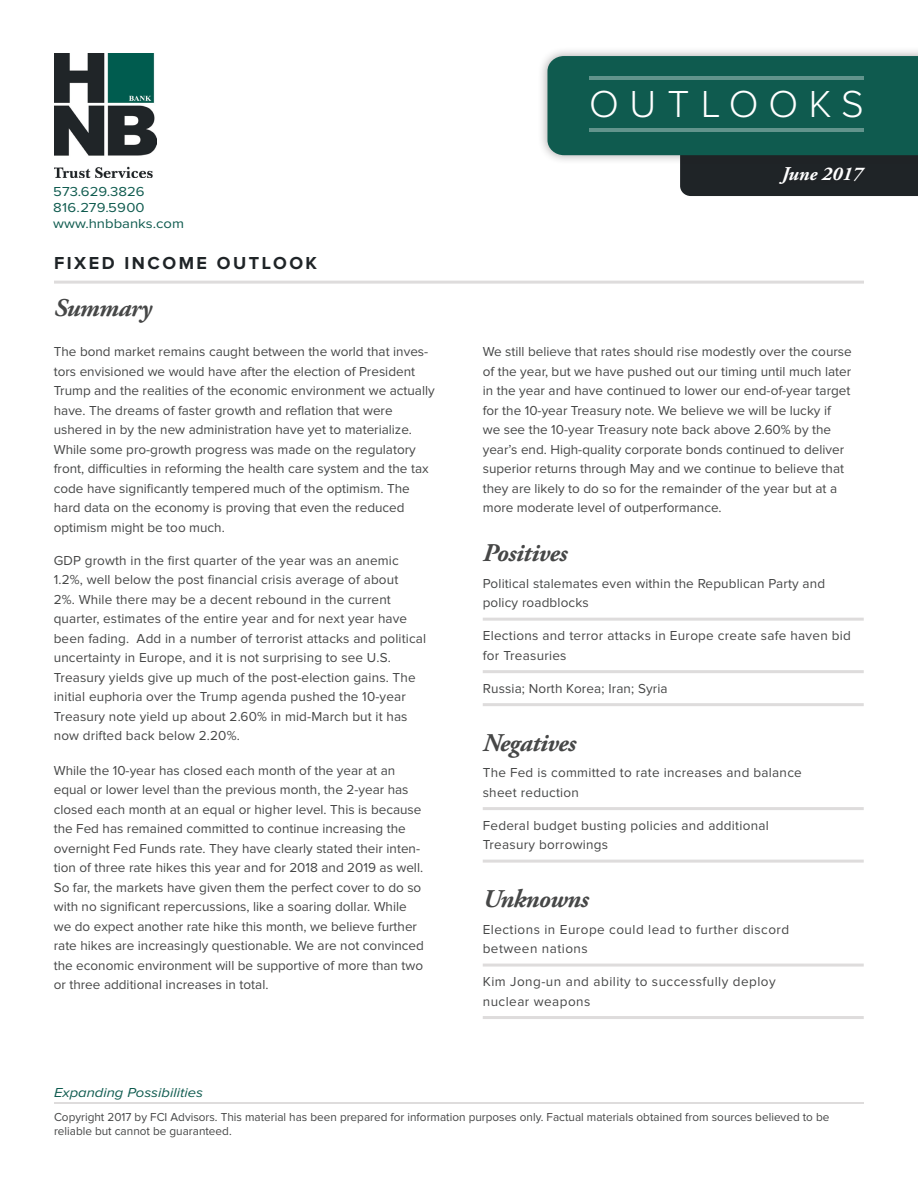
<style>
.page{position:relative;width:918px;height:1188px;background:#fff}
.page>*{position:absolute;margin:0;border:0;box-sizing:border-box;transform-origin:0 0}
.t1{font:300 39px "Proxima Nova";letter-spacing:.27em;color:#fff}
.bullets-square{font:italic 700 25.5px "Adobe Garamond Pro";letter-spacing:-.02em;color:#464747}
.palatino-main{font:italic 700 25.5px "Adobe Garamond Pro";letter-spacing:-.02em;color:#464747}
.t2{font:italic 700 19.5px "Adobe Garamond Pro";color:#fff}
.t3{font:700 18px "Proxima Nova";letter-spacing:.14em;color:#1f2427}
.palatino-main-2{font:13.5px/19.5px "Proxima Nova";color:#464747}
.bullets-square-2{font:13.5px/19.5px "Proxima Nova";letter-spacing:.02em;color:#464747}
.t4{font:13.5px/16.2px "Proxima Nova";color:#0f5b4f;scale:1.1 1}
.t5{font:italic 13.5px "Proxima Nova";color:#0f5b4f;scale:1.1 1}
.t6{font:12px/14.4px "Proxima Nova";color:#464747}
</style>
<div class="page">
<div style="left:538px;top:46px;width:380px;height:119px;background:#231f20;opacity:.38"></div>
<svg style="left:547px;top:56px;width:371px;height:140px;background:#2d655d"></svg>
<hr style="left:589px;top:76px;width:275px;height:4px;background:#62948c">
<hr style="left:589px;top:128px;width:275px;height:4px;background:#62948c">
<div style="left:774px;top:163px;width:95px;height:27px;background:#231f20"></div>
<hr style="left:483px;top:618px;width:381px;height:3px;background:#dedcdc">
<hr style="left:483px;top:670px;width:381px;height:3px;background:#dedcdc">
<hr style="left:483px;top:703px;width:381px;height:3px;background:#dedcdc">
<hr style="left:483px;top:807px;width:381px;height:3px;background:#dedcdc">
<hr style="left:483px;top:860px;width:381px;height:3px;background:#dedcdc">
<hr style="left:483px;top:964px;width:381px;height:3px;background:#dedcdc">
<hr style="left:483px;top:1016px;width:381px;height:3px;background:#dedcdc">
<hr style="left:54px;top:281px;width:810px;height:3px;background:#dedcdc">
<hr style="left:54px;top:1102px;width:810px;height:2px;background:#dedcdc">
<img style="left:54px;top:53px;width:103px;height:124px">
<h1 class="t1" style="left:589px;top:86px;width:276px">OUTLOOKS</h1>
<p class="t4" style="left:53px;top:184px;width:120px">573.629.3826<br>816.279.5900 www.hnbbanks.com</p>
<p class="t3" style="left:54px;top:254px;width:265px">FIXED INCOME OUTLOOK</p>
<p class="bullets-square" style="left:54px;top:293px;width:99px">Summary</p>
<p class="palatino-main-2" style="left:54px;top:343px;width:383px">The bond market remains caught between the world that inves&shy;tors envisioned we would have after the election of President Trump and the realities of the economic environment we actually have. The dreams of faster growth and reflation that were ushered in by the new administration have yet to materialize.<br>While some pro-growth progress was made on the regulatory front, difficulties in reforming the health care system and the tax code have significantly tempered much of the optimism. The hard data on the economy is proving that even the reduced optimism might be too much.</p>
<p class="palatino-main-2" style="left:54px;top:551px;width:374px">GDP growth in the first quarter of the year was an anemic 1.2%, well below the post financial crisis average of about<br>2%. While there may be a decent rebound in the current quarter, estimates of the entire year and for next year have been fading. Add in a number of terrorist attacks and political uncertainty in Europe, and it is not surprising to see U.S.<br>Treasury yields give up much of the post-election gains. The initial euphoria over the Trump agenda pushed the 10-year Treasury note yield up about 2.60% in mid-March but it has now drifted back below 2.20%.</p>
<p class="palatino-main-2" style="left:54px;top:761px;width:372px">While the 10-year has closed each month of the year at an equal or lower level than the previous month, the 2-year has closed each month at an equal or higher level. This is because the Fed has remained committed to continue increasing the overnight Fed Funds rate. They have clearly stated their inten&shy;tion of three rate hikes this year and for 2018 and 2019 as well.<br>So far, the markets have given them the perfect cover to do so with no significant repercussions, like a soaring dollar. While we do expect another rate hike this month, we believe further rate hikes are increasingly questionable. We are not convinced the economic environment will be supportive of more than two or three additional increases in total.</p>
<p class="t5" style="left:54px;top:1086px;width:137px">Expanding Possibilities</p>
<h3 class="t2" style="left:782px;top:162px;width:82px">June 2017</h3>
<p class="palatino-main-2" style="left:483px;top:343px;width:371px">We still believe that rates should rise modestly over the course of the year, but we have pushed out our timing until much later in the year and have continued to lower our end-of-year target for the 10-year Treasury note. We believe we will be lucky if we see the 10-year Treasury note back above 2.60% by the year’s end. High-quality corporate bonds continued to deliver superior returns through May and we continue to believe that they are likely to do so for the remainder of the year but at a more moderate level of outperformance.</p>
<p class="palatino-main" style="left:483px;top:539px;width:86px">Positives</p>
<p class="bullets-square-2" style="left:483px;top:574px;width:344px">Political stalemates even within the Republican Party and policy roadblocks</p>
<p class="bullets-square-2" style="left:483px;top:626px;width:370px">Elections and terror attacks in Europe create safe haven bid for Treasuries</p>
<p class="bullets-square-2" style="left:483px;top:679px;width:186px">Russia; North Korea; Iran; Syria</p>
<p class="bullets-square" style="left:483px;top:728px;width:95px">Negatives</p>
<p class="bullets-square-2" style="left:483px;top:763px;width:321px">The Fed is committed to rate increases and balance sheet reduction</p>
<p class="bullets-square-2" style="left:483px;top:816px;width:288px">Federal budget busting policies and additional<br>Treasury borrowings</p>
<p class="bullets-square" style="left:483px;top:885px;width:107px">Unknowns</p>
<p class="bullets-square-2" style="left:483px;top:920px;width:308px">Elections in Europe could lead to further discord between nations</p>
<p class="bullets-square-2" style="left:483px;top:972px;width:294px">Kim Jong-un and ability to successfully deploy nuclear weapons</p>
<p class="t6" style="left:54px;top:1110px;width:777px">Copyright 2017 by FCI Advisors. This material has been prepared for information purposes only. Factual materials obtained from sources believed to be reliable but cannot be guaranteed.</p>
</div>
